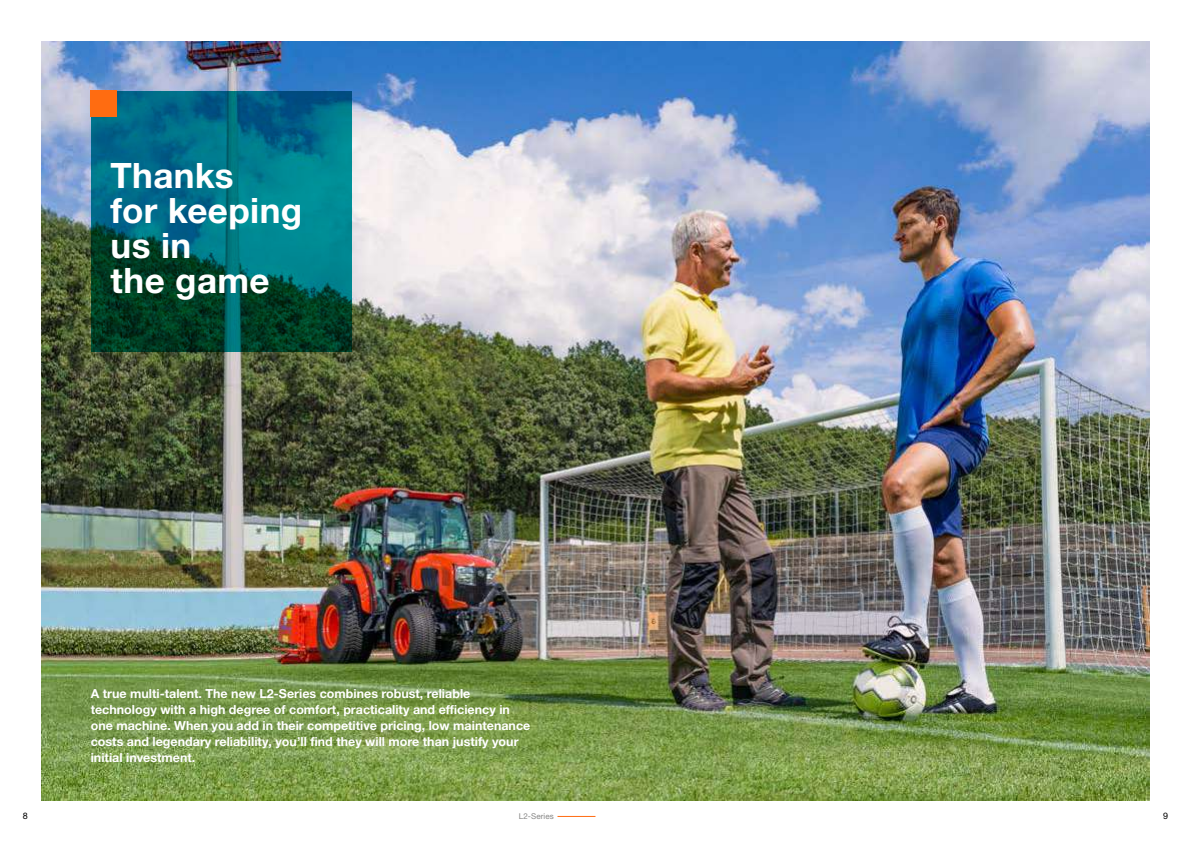
<style>
.page{position:relative;width:1191px;height:842px;background:#fff}
.page>*{position:absolute;margin:0;border:0;box-sizing:border-box;transform-origin:0 0}
.t1{font:700 35px/35px "Helvetica Neue LT Pro";letter-spacing:.01em;color:#fff}
.t2{font:700 12.5px/16px "Helvetica Neue LT Pro";color:#fff}
.t3{font:9px "Helvetica Neue LT Pro";color:#000}
.t4{font:8px "Helvetica Neue LT Pro";letter-spacing:.01em;color:#878786}
</style>
<div class="page">
<hr style="left:557px;top:816px;width:38px;height:1px;background:#ff6c11">
<img style="left:42px;top:42px;width:1107px;height:758px">
<svg style="left:91px;top:91px;width:260px;height:260px;background:#006169"></svg>
<div style="left:91px;top:91px;width:26px;height:26px;background:#ff6c11"></div>
<h1 class="t1" style="left:111px;top:157px;width:193px">Thanks<br>for keeping us in<br>the game</h1>
<p class="t2" style="left:91px;top:685px;width:441px">A true multi-talent. The new L2-Series combines robust, reliable technology with a high degree of comfort, practicality and efficiency in one machine. When you add in their competitive pricing, low maintenance costs and legendary reliability, you’ll find they will more than justify your initial investment.</p>
<p class="t3" style="left:23px;top:810px;width:7px">8</p>
<p class="t4" style="left:519px;top:811px;width:36px">L2-Series</p>
<p class="t3" style="left:1163px;top:810px;width:7px">9</p>
</div>
